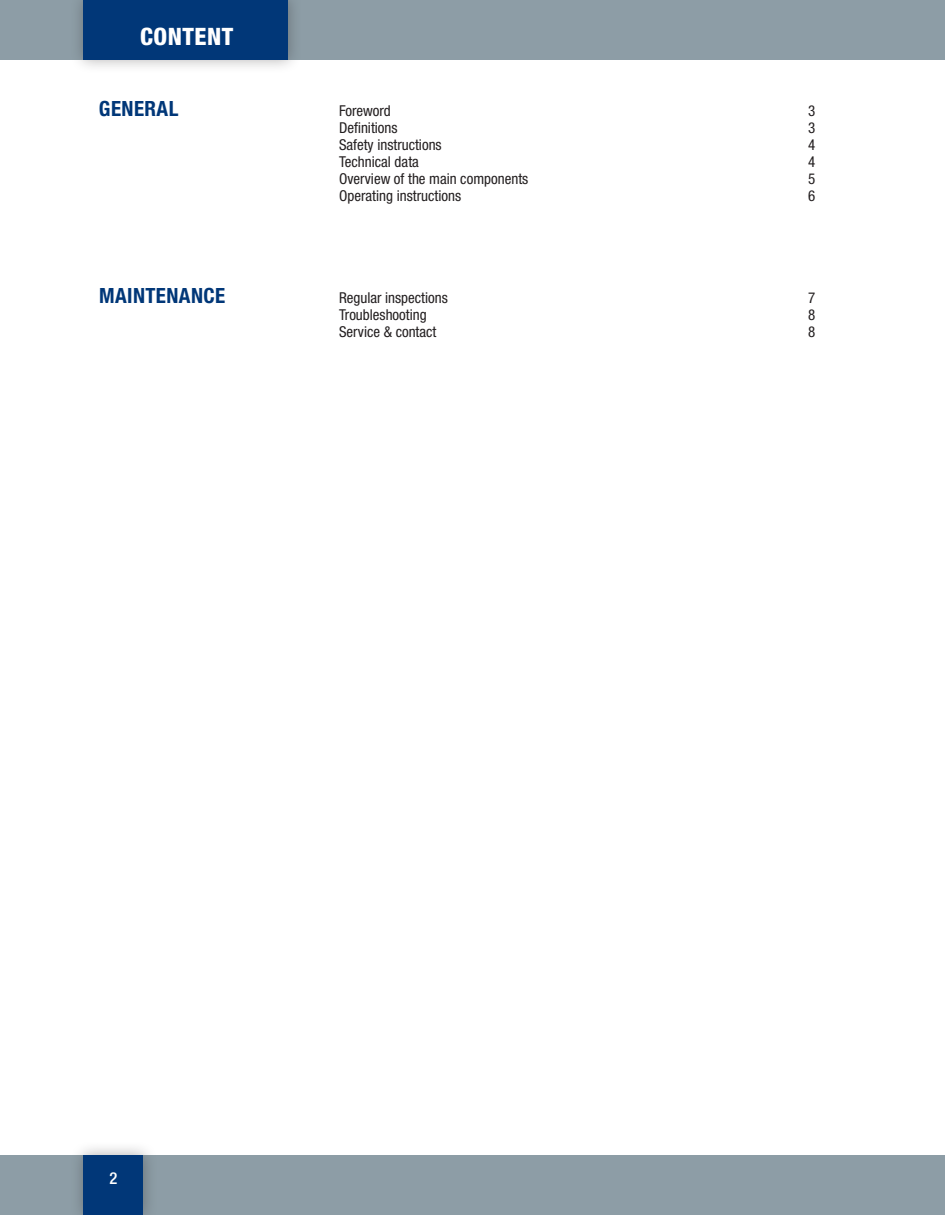
<style>
.page{position:relative;width:945px;height:1215px;background:#fff}
.page>*{position:absolute;margin:0;border:0;box-sizing:border-box;transform-origin:0 0}
.t1{font:800 condensed 24px "Helvetica Neue LT Pro";letter-spacing:.02em;color:#fff}
.t2{font:700 condensed 21px "Helvetica Neue LT Pro";letter-spacing:.02em;color:#013778}
.t3{font:500 condensed 16.5px "Helvetica Neue LT Pro";color:#fff}
.t4{font:condensed 15px "Helvetica Neue LT Pro";color:#231f20}
</style>
<div class="page">
<div style="left:0;top:0;width:945px;height:60px;background:#8d9da6"></div>
<div style="left:69px;top:0;width:233px;height:74px;background:#231f20;opacity:.35"></div>
<div style="left:84px;top:0;width:204px;height:60px;background:#013778"></div>
<div style="left:0;top:1155px;width:945px;height:60px;background:#8d9da6"></div>
<div style="left:69px;top:1141px;width:89px;height:74px;background:#231f20;opacity:.35"></div>
<div style="left:84px;top:1155px;width:59px;height:60px;background:#013778"></div>
<h1 class="t1" style="left:140px;top:22px;width:95px">CONTENT</h1>
<h2 class="t2" style="left:99px;top:96px;width:81px">GENERAL</h2>
<h2 class="t2" style="left:99px;top:283px;width:128px">MAINTENANCE</h2>
<p class="t4" style="left:339px;top:101px;width:53px">Foreword</p>
<p class="t4" style="left:808px;top:101px;width:9px">3</p>
<p class="t4" style="left:339px;top:118px;width:60px">Definitions</p>
<p class="t4" style="left:808px;top:118px;width:9px">3</p>
<p class="t4" style="left:339px;top:135px;width:104px">Safety instructions</p>
<p class="t4" style="left:808px;top:135px;width:9px">4</p>
<p class="t4" style="left:339px;top:152px;width:81px">Technical data</p>
<p class="t4" style="left:808px;top:152px;width:9px">4</p>
<p class="t4" style="left:339px;top:169px;width:191px">Overview of the main components</p>
<p class="t4" style="left:808px;top:169px;width:9px">5</p>
<p class="t4" style="left:339px;top:186px;width:124px">Operating instructions</p>
<p class="t4" style="left:808px;top:186px;width:9px">6</p>
<p class="t4" style="left:339px;top:288px;width:110px">Regular inspections</p>
<p class="t4" style="left:808px;top:288px;width:9px">7</p>
<p class="t4" style="left:339px;top:306px;width:89px">Troubleshooting</p>
<p class="t4" style="left:808px;top:306px;width:9px">8</p>
<p class="t4" style="left:339px;top:323px;width:99px">Service &amp; contact</p>
<p class="t4" style="left:808px;top:323px;width:9px">8</p>
<p class="t3" style="left:109px;top:1168px;width:9px">2</p>
</div>
